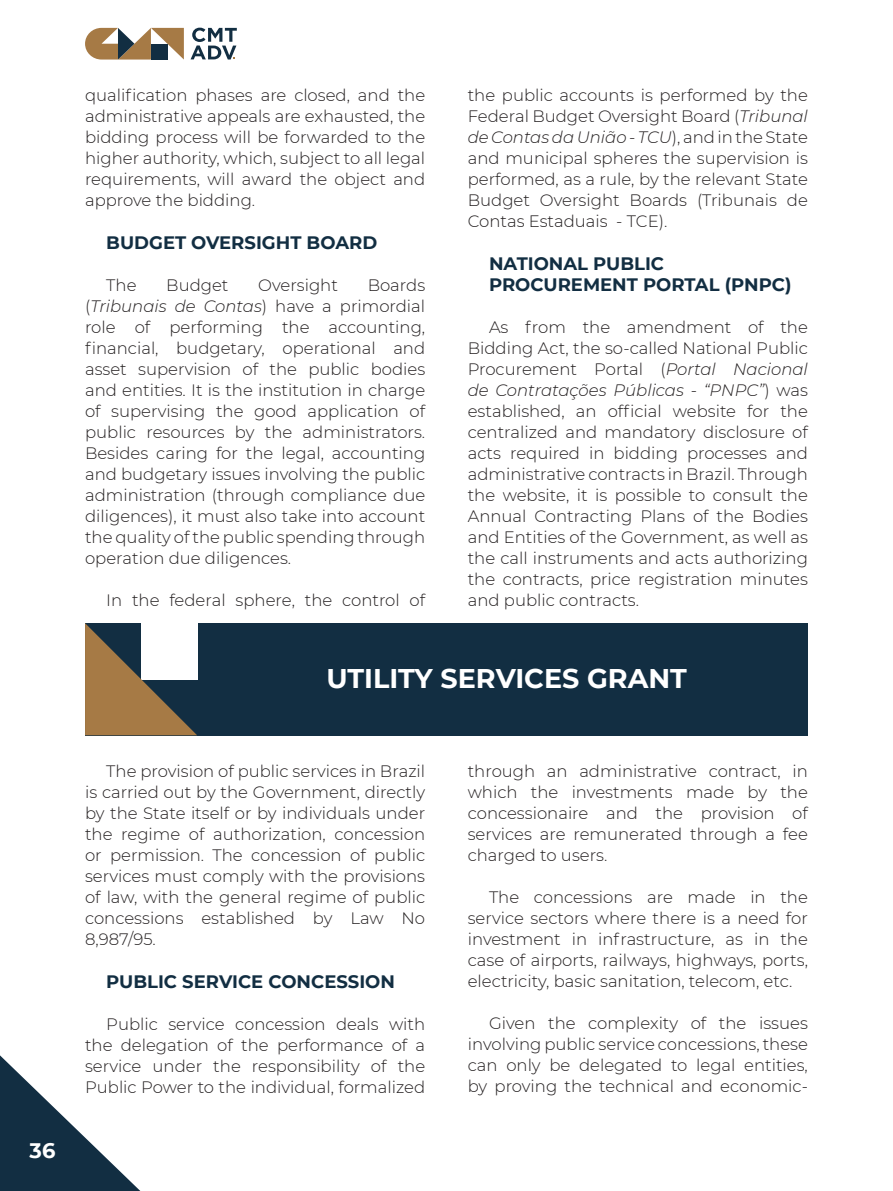
<style>
.page{position:relative;width:893px;height:1191px;background:#fff}
.page>*{position:absolute;margin:0;border:0;box-sizing:border-box;transform-origin:0 0}
.t1{font:700 27px "Montserrat";color:#fff}
.t2{font:700 21px "Montserrat";color:#fff}
.SUBTE{font:700 18px/21.6px "Montserrat";color:#122e42}
.TEXTO{font:300 16.5px/21px "Montserrat";color:#231f20;text-align:justify}
.s1{font-style:italic}
</style>
<div class="page">
<svg style="left:191px;top:28px;width:46px;height:32px"></svg>
<svg style="left:85px;top:28px;width:99px;height:32px"></svg>
<svg style="left:0;top:1055px;width:140px;height:136px"></svg>
<div style="left:85px;top:623px;width:723px;height:112px;background:#122e42"></div>
<svg style="left:85px;top:623px;width:112px;height:112px"></svg>
<p class="TEXTO" style="left:85px;top:84px;width:342px">qualification phases are closed, and the administrative appeals are exhausted, the bidding process will be forwarded to the higher authority, which, subject to all legal requirements, will award the object and approve the bidding.</p>
<p class="SUBTE" style="left:106px;top:231px;width:272px">BUDGET OVERSIGHT BOARD</p>
<p class="TEXTO" style="left:106px;top:274px;width:32px">The</p>
<p class="TEXTO" style="left:166px;top:274px;width:64px">Budget</p>
<p class="TEXTO" style="left:258px;top:274px;width:81px">Oversight</p>
<p class="TEXTO" style="left:85px;top:274px;width:342px;text-indent:283px">Boards (<span class="s1">Tribunais de Contas</span>) have a primordial role of performing the accounting, financial, budgetary, operational and asset supervision of the public bodies and entities. It is the institution in charge of supervising the good application of public resources by the administrators.<br>Besides caring for the legal, accounting and budgetary issues involving the public administration (through compliance due diligences), it must also take into account the quality of the public spending through operation due diligences.</p>
<p class="TEXTO" style="left:106px;top:589px;width:320px">In the federal sphere, the control of</p>
<p class="TEXTO" style="left:468px;top:84px;width:342px">the public accounts is performed by the Federal Budget Oversight Board (<span class="s1">Tribunal de Contas da União - TCU</span>), and in the State and municipal spheres the supervision is performed, as a rule, by the relevant State Budget Oversight Boards (Tribunais de Contas Estaduais - TCE).</p>
<p class="SUBTE" style="left:489px;top:252px;width:304px">NATIONAL PUBLIC<br>PROCUREMENT PORTAL (PNPC)</p>
<p class="TEXTO" style="left:468px;top:316px;width:342px;text-indent:21px">As from the amendment of the Bidding Act, the so-called National Public Procurement Portal (<span class="s1">Portal Nacional de Contratações Públicas - “PNPC”</span>) was established, an official website for the centralized and mandatory disclosure of acts required in bidding processes and administrative contracts in Brazil. Through the website, it is possible to consult the Annual Contracting Plans of the Bodies and Entities of the Government, as well as the call instruments and acts authorizing the contracts, price registration minutes and public contracts.</p>
<p class="t1" style="left:327px;top:659px;width:362px">UTILITY SERVICES GRANT</p>
<p class="t2" style="left:30px;top:1135px;width:27px">36</p>
<p class="TEXTO" style="left:85px;top:760px;width:342px;text-indent:21px">The provision of public services in Brazil is carried out by the Government, directly by the State itself or by individuals under the regime of authorization, concession or permission. The concession of public services must comply with the provisions of law, with the general regime of public concessions established by Law No 8,987/95.</p>
<p class="SUBTE" style="left:106px;top:970px;width:290px">PUBLIC SERVICE CONCESSION</p>
<p class="TEXTO" style="left:85px;top:1013px;width:342px;text-indent:21px">Public service concession deals with the delegation of the performance of a service under the responsibility of the Public Power to the individual, formalized</p>
<p class="TEXTO" style="left:468px;top:760px;width:342px">through an administrative contract, in which the investments made by the concessionaire and the provision of services are remunerated through a fee charged to users.</p>
<p class="TEXTO" style="left:468px;top:886px;width:342px;text-indent:21px">The concessions are made in the service sectors where there is a need for investment in infrastructure, as in the case of airports, railways, highways, ports, electricity, basic sanitation, telecom, etc.</p>
<p class="TEXTO" style="left:468px;top:1012px;width:342px;text-indent:21px">Given the complexity of the issues involving public service concessions, these can only be delegated to legal entities, by proving the technical and economic-</p>
</div>
